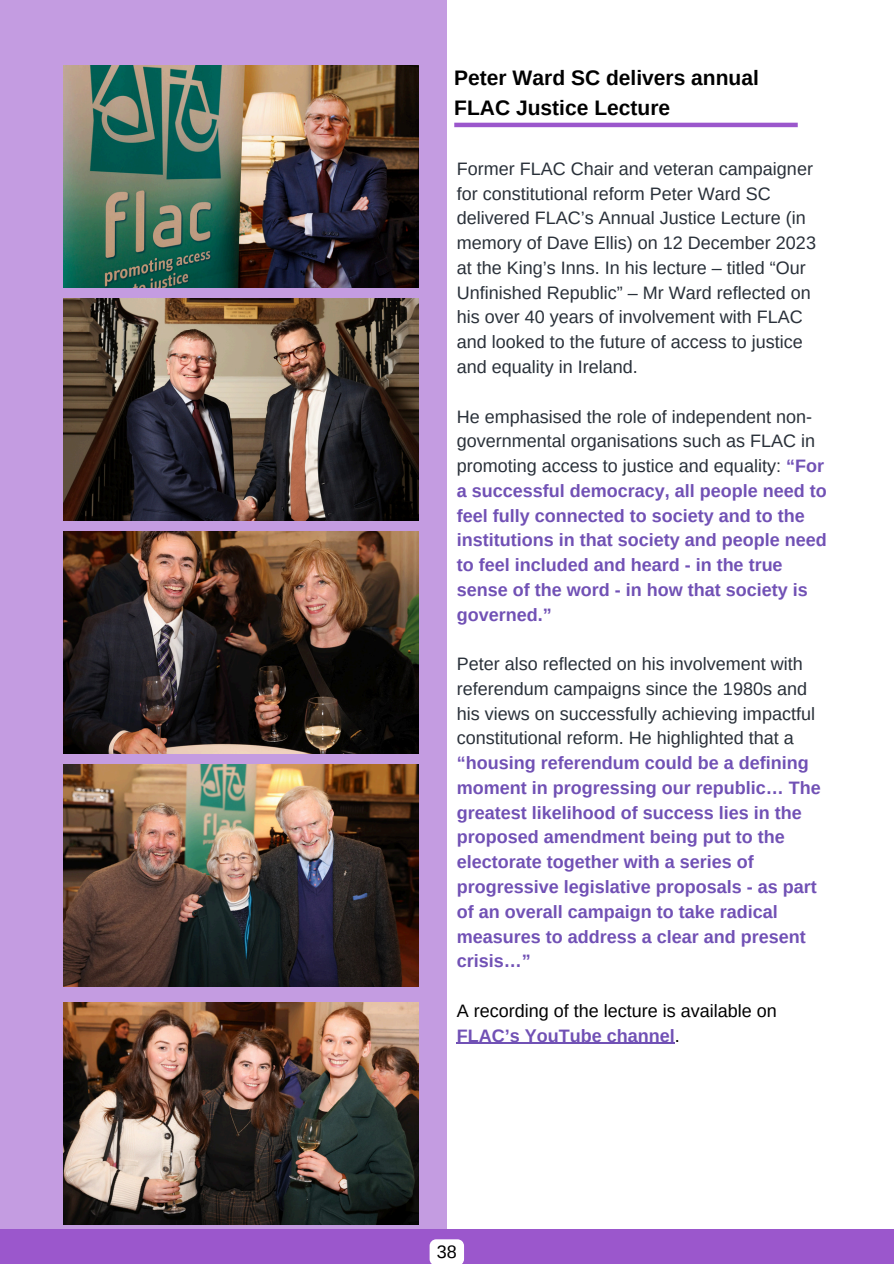
<style>
.page{position:relative;width:894px;height:1264px;background:#fff}
.page>*{position:absolute;margin:0;border:0;box-sizing:border-box;transform-origin:0 0}
.t1{font:700 21px/29.2px "Arimo";color:#000}
.t2{font:700 18px/24.8px "Arimo";color:#7151b5}
.t3{font:18px/24.8px "Arimo";color:#293039}
.t4{font:18px/24.8px "Arimo";color:#000}
.s1{font-weight:400;color:#293039}
.s2{font-weight:700;color:#7151b5}
</style>
<div class="page">
<hr style="left:454px;top:123px;width:343px;height:4px;background:#9b57cc">
<div style="left:0;top:0;width:446px;height:1263px;background:#c49ce1"></div>
<img style="left:64px;top:66px;width:354px;height:222px">
<img style="left:64px;top:299px;width:354px;height:221px">
<img style="left:64px;top:765px;width:354px;height:221px">
<img style="left:64px;top:532px;width:354px;height:221px">
<img style="left:64px;top:1002px;width:354px;height:222px">
<div style="left:0;top:1229px;width:893px;height:34px;background:#9b57cc"></div>
<hr style="left:456px;top:1042px;width:218px;height:1px;background:#7151b5">
<svg style="left:429px;top:1239px;width:35px;height:24px"></svg>
<h1 class="t1" style="left:454px;top:63px;width:306px">Peter Ward SC delivers annual<br>FLAC Justice Lecture</h1>
<p class="t3" style="left:456px;top:156px;width:360px">Former FLAC Chair and veteran campaigner for constitutional reform Peter Ward SC delivered FLAC’s Annual Justice Lecture (in memory of Dave Ellis) on 12 December 2023 at the King’s Inns. In his lecture – titled “Our Unfinished Republic” – Mr Ward reflected on his over 40 years of involvement with FLAC and looked to the future of access to justice and equality in Ireland.</p>
<p class="t2" style="left:456px;top:404px;width:371px"><span class="s1">He emphasised the role of independent non&shy;governmental organisations such as FLAC in promoting access to justice and equality:</span> “For a successful democracy, all people need to feel fully connected to society and to the institutions in that society and people need to feel included and heard - in the true sense of the word - in how that society is governed.”</p>
<p class="t2" style="left:456px;top:651px;width:365px"><span class="s1">Peter also reflected on his involvement with referendum campaigns since the 1980s and his views on successfully achieving impactful constitutional reform. He highlighted that a </span>“housing referendum could be a defining moment in progressing our republic… The greatest likelihood of success lies in the proposed amendment being put to the electorate together with a series of progressive legislative proposals - as part of an overall campaign to take radical measures to address a clear and present crisis…”</p>
<p class="t4" style="left:456px;top:998px;width:321px">A recording of the lecture is available on<br><span class="s2">FLAC’s YouTube channel</span>.</p>
<p class="t4" style="left:436px;top:1238px;width:22px">38</p>
</div>
